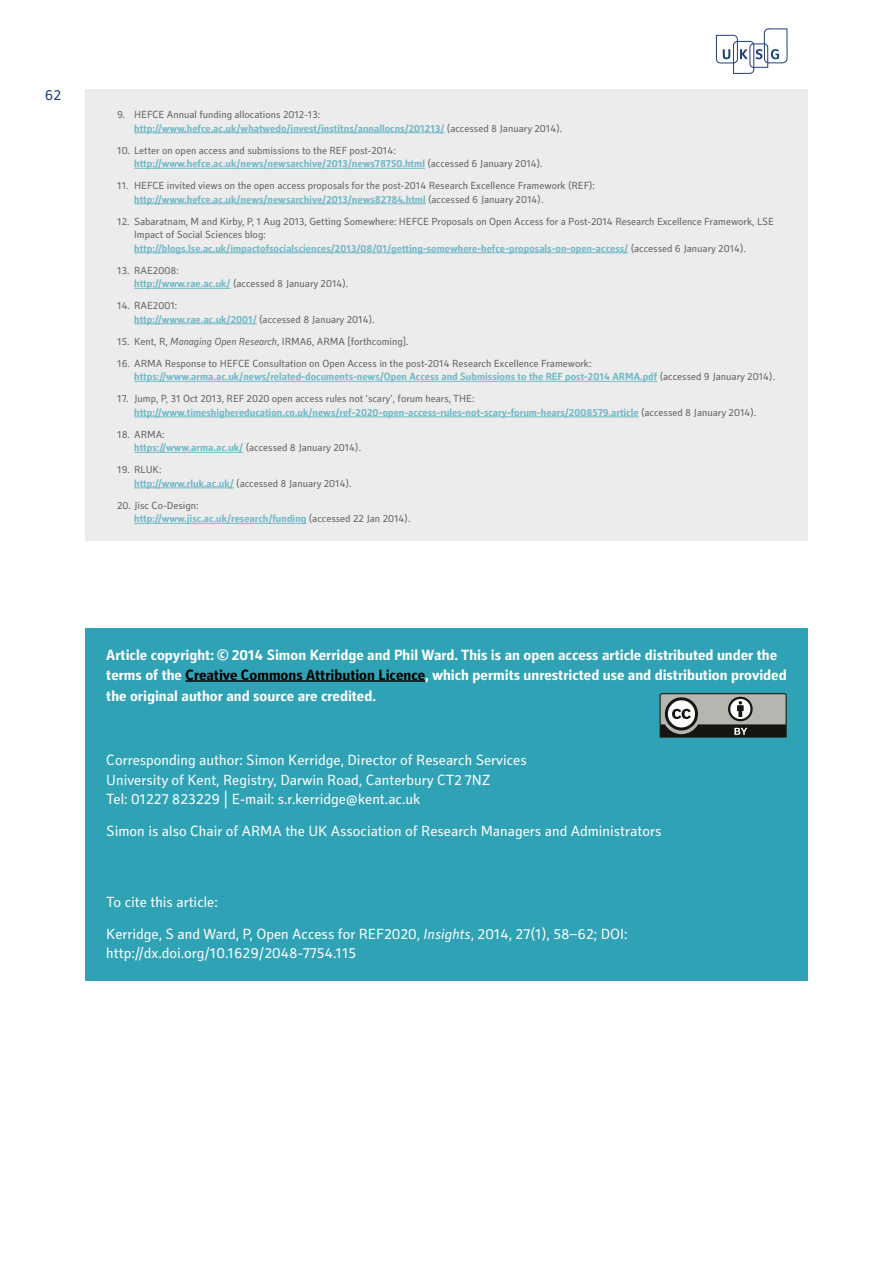
<style>
.page{position:relative;width:893px;height:1263px;background:#fff}
.page>*{position:absolute;margin:0;border:0;box-sizing:border-box;transform-origin:0 0}
.t1{font:15px/19.5px "Secca Std";color:#fff}
.t2{font:700 15px/19.5px "Secca Std";color:#fff}
.t3{font:15px "Secca Std";color:#1d3e79}
.t4{font:10.5px/13.5px "Secca Std";color:#636362}
.t5{font:700 10.5px/13.5px "Secca Std";color:#73b9c8}
.s1{font-weight:400;color:#636362}
.s2{font-weight:700;color:#73b9c8}
.s3{font-style:italic}
.s4{color:#000}
</style>
<div class="page">
<svg style="left:716px;top:28px;width:71px;height:46px"></svg>
<div style="left:85px;top:628px;width:723px;height:352px;background:#2fa2b5"></div>
<hr style="left:185px;top:680px;width:240px;height:2px;background:#000">
<div style="left:85px;top:89px;width:723px;height:451px;background:#ececec"></div>
<hr style="left:134px;top:132px;width:310px;height:1px;background:#73b9c8">
<hr style="left:134px;top:168px;width:291px;height:1px;background:#73b9c8">
<hr style="left:134px;top:204px;width:292px;height:1px;background:#73b9c8">
<hr style="left:134px;top:253px;width:494px;height:1px;background:#73b9c8">
<hr style="left:134px;top:288px;width:97px;height:1px;background:#73b9c8">
<hr style="left:134px;top:324px;width:123px;height:1px;background:#73b9c8">
<hr style="left:134px;top:381px;width:523px;height:1px;background:#73b9c8">
<hr style="left:134px;top:417px;width:505px;height:1px;background:#73b9c8">
<hr style="left:134px;top:452px;width:109px;height:1px;background:#73b9c8">
<hr style="left:134px;top:488px;width:100px;height:1px;background:#73b9c8">
<hr style="left:134px;top:523px;width:172px;height:1px;background:#73b9c8">
<svg style="left:660px;top:693px;width:127px;height:45px;background:#7f817c"></svg>
<h1 class="t3" style="left:45px;top:87px;width:18px">62</h1>
<p class="t5" style="left:134px;top:108px;width:430px;text-indent:-17px"><span class="s1">9. HEFCE Annual funding allocations 2012-13: </span>http://www.hefce.ac.uk/whatwedo/invest/institns/annallocns/201213/ <span class="s1">(accessed 8 January 2014).</span></p>
<p class="t4" style="left:134px;top:144px;width:410px;text-indent:-17px">10. Letter on open access and submissions to the REF post-2014: <span class="s2">http://www.hefce.ac.uk/news/newsarchive/2013/news78750.html</span> (accessed 6 January 2014).</p>
<p class="t4" style="left:134px;top:179px;width:462px;text-indent:-17px">11. HEFCE invited views on the open access proposals for the post-2014 Research Excellence Framework (REF): <span class="s2">http://www.hefce.ac.uk/news/newsarchive/2013/news82784.html</span> (accessed 6 January 2014).</p>
<p class="t4" style="left:134px;top:215px;width:641px;text-indent:-17px">12. Sabaratnam, M and Kirby, P, 1 Aug 2013, Getting Somewhere: HEFCE Proposals on Open Access for a Post-2014 Research Excellence Framework, LSE<br>Impact of Social Sciences blog:<br><span class="s2">http://blogs.lse.ac.uk/impactofsocialsciences/2013/08/01/getting-somewhere-hefce-proposals-on-open-access/</span> (accessed 6 January 2014).</p>
<p class="t4" style="left:134px;top:264px;width:216px;text-indent:-17px">13. RAE2008:<br><span class="s2">http://www.rae.ac.uk/</span> (accessed 8 January 2014).</p>
<p class="t4" style="left:134px;top:299px;width:242px;text-indent:-17px">14. RAE2001:<br><span class="s2">http://www.rae.ac.uk/2001/</span> (accessed 8 January 2014).</p>
<p class="t4" style="left:117px;top:335px;width:293px">15. Kent, R, <span class="s3">Managing Open Research</span>, IRMA6, ARMA [forthcoming].</p>
<p class="t4" style="left:134px;top:357px;width:642px;text-indent:-17px">16. ARMA Response to HEFCE Consultation on Open Access in the post-2014 Research Excellence Framework: <span class="s2">https://www.arma.ac.uk/news/related-documents-news/Open Access and Submissions to the REF post-2014 ARMA.pdf</span> (accessed 9 January 2014).</p>
<p class="t5" style="left:134px;top:392px;width:624px;text-indent:-17px"><span class="s1">17. Jump, P, 31 Oct 2013, REF 2020 open access rules not ‘scary’, forum hears, THE: </span>http://www.timeshighereducation.co.uk/news/ref-2020-open-access-rules-not-scary-forum-hears/2008579.article <span class="s1">(accessed 8 January 2014).</span></p>
<p class="t4" style="left:134px;top:428px;width:228px;text-indent:-17px">18. ARMA:<br><span class="s2">https://www.arma.ac.uk/</span> (accessed 8 January 2014).</p>
<p class="t4" style="left:134px;top:463px;width:219px;text-indent:-17px">19. RLUK:<br><span class="s2">http://www.rluk.ac.uk/</span> (accessed 8 January 2014).</p>
<p class="t5" style="left:134px;top:499px;width:278px;text-indent:-17px"><span class="s1">20. Jisc Co-Design:<br></span>http://www.jisc.ac.uk/research/funding <span class="s1">(accessed 22 Jan 2014).</span></p>
<h1 class="t2" style="left:106px;top:646px;width:682px">Article copyright: © 2014 Simon Kerridge and Phil Ward. This is an open access article distributed under the terms of the <span class="s4">Creative Commons Attribution Licence</span>, which permits unrestricted use and distribution provided</h1>
<h1 class="t2" style="left:106px;top:686px;width:271px">the original author and source are credited.</h1>
<h1 class="t1" style="left:106px;top:751px;width:422px">Corresponding author: Simon Kerridge, Director of Research Services<br>University of Kent, Registry, Darwin Road, Canterbury CT2 7NZ<br>Tel: 01227 823229 | E-mail: s.r.kerridge@kent.ac.uk</h1>
<h1 class="t1" style="left:106px;top:822px;width:557px">Simon is also Chair of ARMA the UK Association of Research Managers and Administrators</h1>
<h1 class="t1" style="left:106px;top:886px;width:523px;line-height:32.2px">To cite this article:<br>Kerridge, S and Ward, P, Open Access for REF2020, <span class="s3">Insights</span>, 2014, 27(1), 58–62; DOI:</h1>
<h1 class="t1" style="left:106px;top:944px;width:252px">http://dx.doi.org/10.1629/2048-7754.115</h1>
</div>
